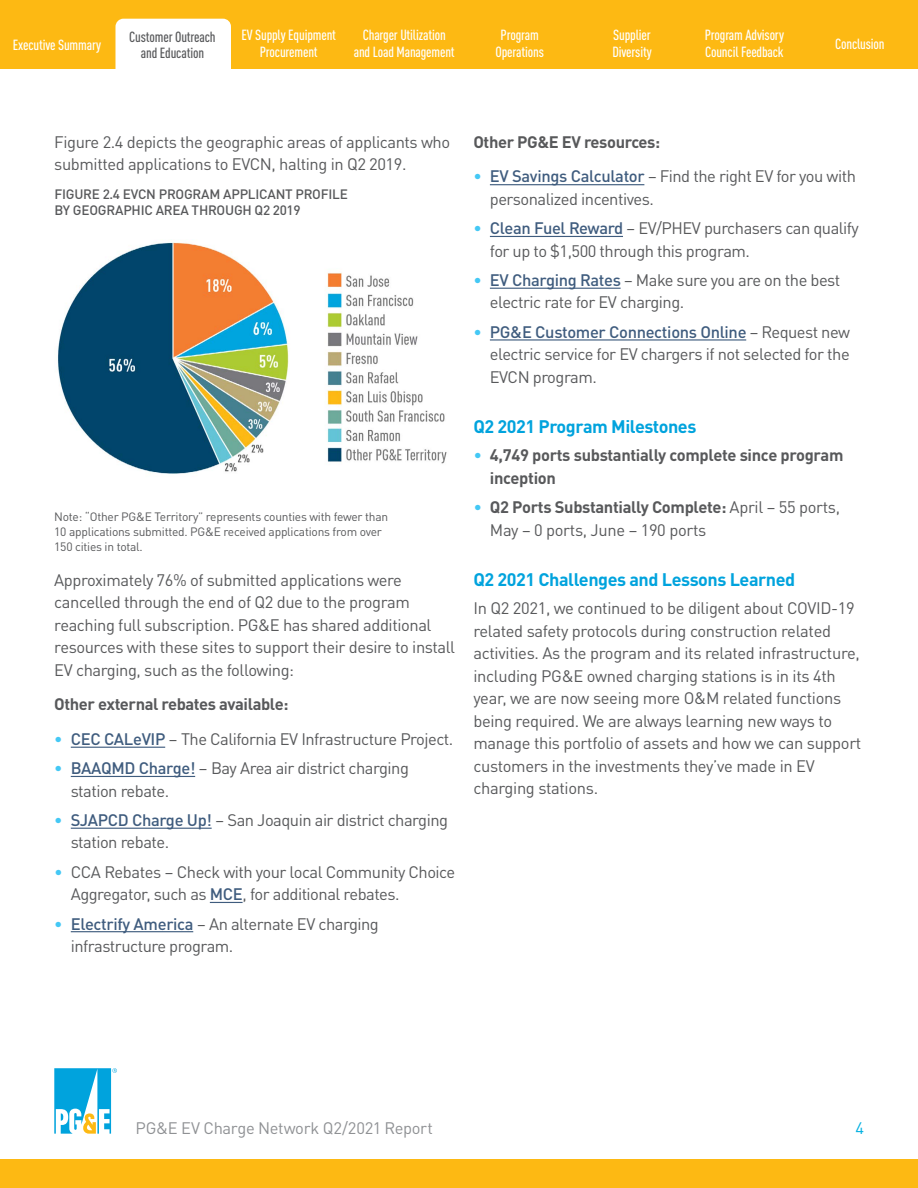
<style>
.page{position:relative;width:918px;height:1188px;background:#fff}
.page>*{position:absolute;margin:0;border:0;box-sizing:border-box;transform-origin:0 0}
.t1{font:700 18px "DINOT";letter-spacing:-.025em;color:#00a3dd}
.t2{font:16.5px/22.5px "DINOT";letter-spacing:-.025em;color:#58595b}
.t3{font:700 16.5px/22.5px "DINOT";letter-spacing:-.025em;color:#58595b}
.t4{font:16.5px "DINOT";letter-spacing:-.02em;color:#8f9194}
.t5{font:16.5px "DINOT";color:#00b0e1}
.t6{font:500 condensed 14.55px/17.2px "DINOT";letter-spacing:-.01em;color:#fff;text-align:center}
.t7{font:500 condensed 14.55px/16.5px "DINOT";letter-spacing:-.01em;color:#58595b;text-align:center}
.t8{font:500 13.5px/16.5px "DINOT";letter-spacing:-.015em;color:#58595b}
.t9{font:12px/15px "DINOT";letter-spacing:-.02em;color:#58595b}
.s1{font-weight:500;color:#44c8f5}
.s2{font-weight:500;color:#3f5c7e}
.s3{color:#44c8f5}
.s4{font-weight:400;color:#44c8f5}
.s5{font-weight:700}
</style>
<div class="page">
<div style="left:0;top:0;width:918px;height:70px;background:#fdb913"></div>
<div style="left:0;top:1159px;width:918px;height:29px;background:#fdb913"></div>
<svg style="left:54px;top:1068px;width:63px;height:66px"></svg>
<div style="left:115px;top:19px;width:116px;height:50px;background:#fff"></div>
<div style="left:0;top:69px;width:918px;height:9px;background:#fff"></div>
<hr style="left:71px;top:747px;width:94px;height:1px;background:#3f5c7e">
<hr style="left:71px;top:776px;width:124px;height:1px;background:#3f5c7e">
<hr style="left:71px;top:828px;width:141px;height:1px;background:#3f5c7e">
<hr style="left:210px;top:902px;width:33px;height:1px;background:#3f5c7e">
<hr style="left:71px;top:931px;width:122px;height:1px;background:#3f5c7e">
<hr style="left:490px;top:184px;width:154px;height:1px;background:#3f5c7e">
<hr style="left:490px;top:236px;width:133px;height:1px;background:#3f5c7e">
<hr style="left:490px;top:288px;width:131px;height:1px;background:#3f5c7e">
<hr style="left:490px;top:339px;width:256px;height:2px;background:#3f5c7e">
<img style="left:58px;top:242px;width:389px;height:232px">
<p class="t6" style="left:241px;top:26px;width:96px">EV Supply Equipment<br>Procurement</p>
<p class="t6" style="left:354px;top:26px;width:103px">Charger Utilization and Load Management</p>
<p class="t6" style="left:612px;top:26px;width:41px;text-align:left">Supplier<br>Diversity</p>
<p class="t6" style="left:496px;top:26px;width:50px">Program<br>Operations</p>
<p class="t6" style="left:705px;top:26px;width:81px;text-align:left">Program Advisory<br>Council Feedback</p>
<p class="t7" style="left:129px;top:28px;width:88px">Customer Outreach and Education</p>
<p class="t6" style="left:13px;top:36px;width:90px">Executive Summary</p>
<p class="t6" style="left:835px;top:35px;width:51px">Conclusion</p>
<p class="t2" style="left:54px;top:130px;width:397px">Figure 2.4 depicts the geographic areas of applicants who submitted applications to EVCN, halting in Q2 2019.</p>
<p class="t8" style="left:54px;top:186px;width:295px">FIGURE 2.4 EVCN PROGRAM APPLICANT PROFILE<br>BY GEOGRAPHIC AREA THROUGH Q2 2019</p>
<p class="t9" style="left:54px;top:509px;width:335px">Note: “Other PG&amp;E Territory” represents counties with fewer than<br>10 applications submitted. PG&amp;E received applications from over<br>150 cities in total.</p>
<p class="t2" style="left:54px;top:568px;width:402px">Approximately 76% of submitted applications were cancelled through the end of Q2 due to the program reaching full subscription. PG&amp;E has shared additional resources with these sites to support their desire to install EV charging, such as the following:</p>
<p class="t3" style="left:54px;top:693px;width:236px">Other external rebates available:</p>
<p class="t2" style="left:54px;top:727px;width:401px"><span class="s1">•</span> <span class="s2">CEC CALeVIP</span> – The California EV Infrastructure Project.</p>
<p class="t2" style="left:71px;top:757px;width:340px;text-indent:-16px"><span class="s1">•</span> <span class="s2">BAAQMD Charge!</span> – Bay Area air district charging station rebate.</p>
<p class="t2" style="left:71px;top:809px;width:379px;text-indent:-16px"><span class="s1">•</span> <span class="s2">SJAPCD Charge Up!</span> – San Joaquin air district charging station rebate.</p>
<p class="t2" style="left:71px;top:860px;width:386px;text-indent:-16px"><span class="s3">•</span> CCA Rebates – Check with your local Community Choice<br>Aggregator, such as <span class="s2">MCE</span>, for additional rebates.</p>
<p class="t2" style="left:71px;top:912px;width:310px;text-indent:-17px"><span class="s1">•</span> <span class="s2">Electrify America</span> – An alternate EV charging infrastructure program.</p>
<p class="t3" style="left:473px;top:130px;width:188px">Other PG&amp;E EV resources:</p>
<p class="t2" style="left:490px;top:165px;width:368px;text-indent:-16px"><span class="s1">•</span> <span class="s2">EV Savings Calculator</span> – Find the right EV for you with personalized incentives.</p>
<p class="t2" style="left:490px;top:217px;width:371px;text-indent:-16px"><span class="s1">•</span> <span class="s2">Clean Fuel Reward</span> – EV/PHEV purchasers can qualify for up to $1,500 through this program.</p>
<p class="t2" style="left:490px;top:268px;width:352px;text-indent:-16px"><span class="s1">•</span> <span class="s2">EV Charging Rates</span> – Make sure you are on the best electric rate for EV charging.</p>
<p class="t2" style="left:490px;top:320px;width:362px;text-align:justify;text-indent:-16px"><span class="s1">•</span> <span class="s2">PG&amp;E Customer Connections Online</span> – Request new electric service for EV chargers if not selected for the EVCN program.</p>
<h4 class="t1" style="left:473px;top:415px;width:224px">Q2 2021 Program Milestones</h4>
<p class="t3" style="left:490px;top:444px;width:355px;text-indent:-16px"><span class="s4">•</span> 4,749 ports substantially complete since program inception</p>
<p class="t2" style="left:490px;top:496px;width:352px;text-indent:-16px"><span class="s3">•</span> <span class="s5">Q2 Ports Substantially Complete:</span> April – 55 ports,<br>May – 0 ports, June – 190 ports</p>
<h4 class="t1" style="left:473px;top:568px;width:323px">Q2 2021 Challenges and Lessons Learned</h4>
<p class="t2" style="left:473px;top:597px;width:390px">In Q2 2021, we continued to be diligent about COVID-19 related safety protocols during construction related activities. As the program and its related infrastructure, including PG&amp;E owned charging stations is in its 4th year, we are now seeing more O&amp;M related functions being required. We are always learning new ways to manage this portfolio of assets and how we can support customers in the investments they’ve made in EV charging stations.</p>
<p class="t4" style="left:135px;top:1117px;width:299px">PG&amp;E EV Charge Network Q2/2021 Report</p>
<p class="t5" style="left:855px;top:1117px;width:10px">4</p>
</div>
